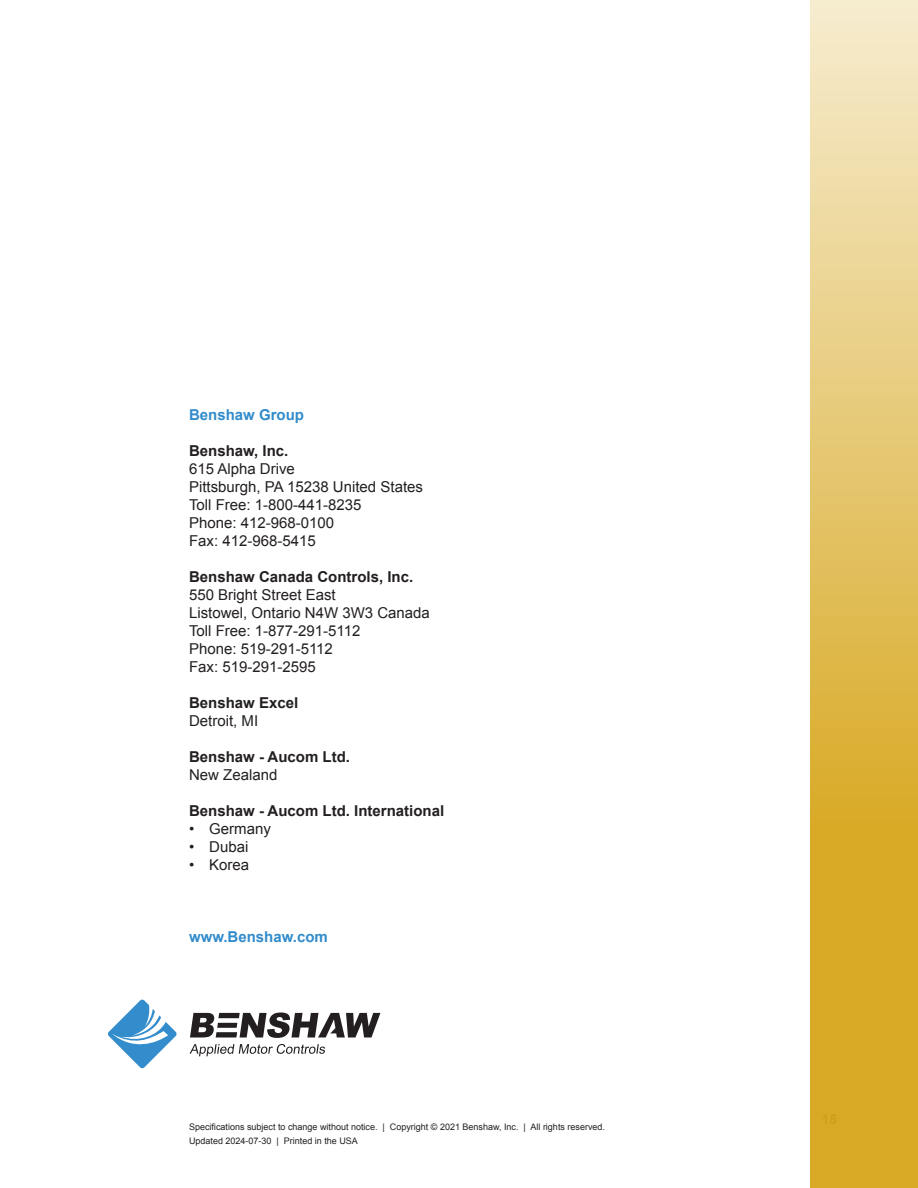
<style>
.page{position:relative;width:918px;height:1188px;background:#fff}
.page>*{position:absolute;margin:0;border:0;box-sizing:border-box;transform-origin:0 0}
.Signature{font:15px "Arial";color:#231f20}
.Signature-2{font:700 15px "Arial";color:#231f20}
.Signature-3{font:700 15px "Arial";color:#328ccb}
.t1{font:9px "Arial";color:#231f20}
</style>
<div class="page">
<svg style="left:190px;top:1044px;width:135px;height:12px"></svg>
<svg style="left:108px;top:1000px;width:69px;height:68px"></svg>
<svg style="left:190px;top:1012px;width:190px;height:26px"></svg>
<svg style="left:810px;top:0;width:108px;height:1188px;background:#e2c060"></svg>
<p class="Signature-3" style="left:189px;top:405px;width:117px">Benshaw Group</p>
<p class="Signature-2" style="left:189px;top:441px;width:101px">Benshaw, Inc.</p>
<p class="Signature" style="left:189px;top:459px;width:107px">615 Alpha Drive</p>
<p class="Signature" style="left:189px;top:477px;width:236px">Pittsburgh, PA 15238 United States</p>
<p class="Signature" style="left:189px;top:495px;width:174px">Toll Free: 1-800-441-8235</p>
<p class="Signature" style="left:189px;top:513px;width:147px">Phone: 412-968-0100</p>
<p class="Signature" style="left:189px;top:531px;width:128px">Fax: 412-968-5415</p>
<p class="Signature-2" style="left:189px;top:567px;width:226px">Benshaw Canada Controls, Inc.</p>
<p class="Signature" style="left:189px;top:585px;width:148px">550 Bright Street East</p>
<p class="Signature" style="left:189px;top:603px;width:242px">Listowel, Ontario N4W 3W3 Canada</p>
<p class="Signature" style="left:189px;top:621px;width:173px">Toll Free: 1-877-291-5112</p>
<p class="Signature" style="left:189px;top:639px;width:146px">Phone: 519-291-5112</p>
<p class="Signature" style="left:189px;top:657px;width:128px">Fax: 519-291-2595</p>
<p class="Signature-2" style="left:189px;top:693px;width:111px">Benshaw Excel</p>
<p class="Signature" style="left:189px;top:711px;width:71px">Detroit, MI</p>
<p class="Signature-2" style="left:189px;top:747px;width:163px">Benshaw - Aucom Ltd.</p>
<p class="Signature" style="left:189px;top:765px;width:90px">New Zealand</p>
<p class="Signature-2" style="left:189px;top:801px;width:257px">Benshaw - Aucom Ltd. International</p>
<p class="Signature" style="left:189px;top:819px;width:83px">• Germany</p>
<p class="Signature" style="left:189px;top:837px;width:61px">• Dubai</p>
<p class="Signature" style="left:189px;top:855px;width:62px">• Korea</p>
<p class="Signature-3" style="left:189px;top:927px;width:140px">www.Benshaw.com</p>
<p class="t1" style="left:189px;top:1121px;width:418px">Specifications subject to change without notice. | Copyright © 2021 Benshaw, Inc. | All rights reserved.</p>
<p class="t1" style="left:189px;top:1134px;width:170px">Updated 2024-07-30 | Printed in the USA</p>
</div>
